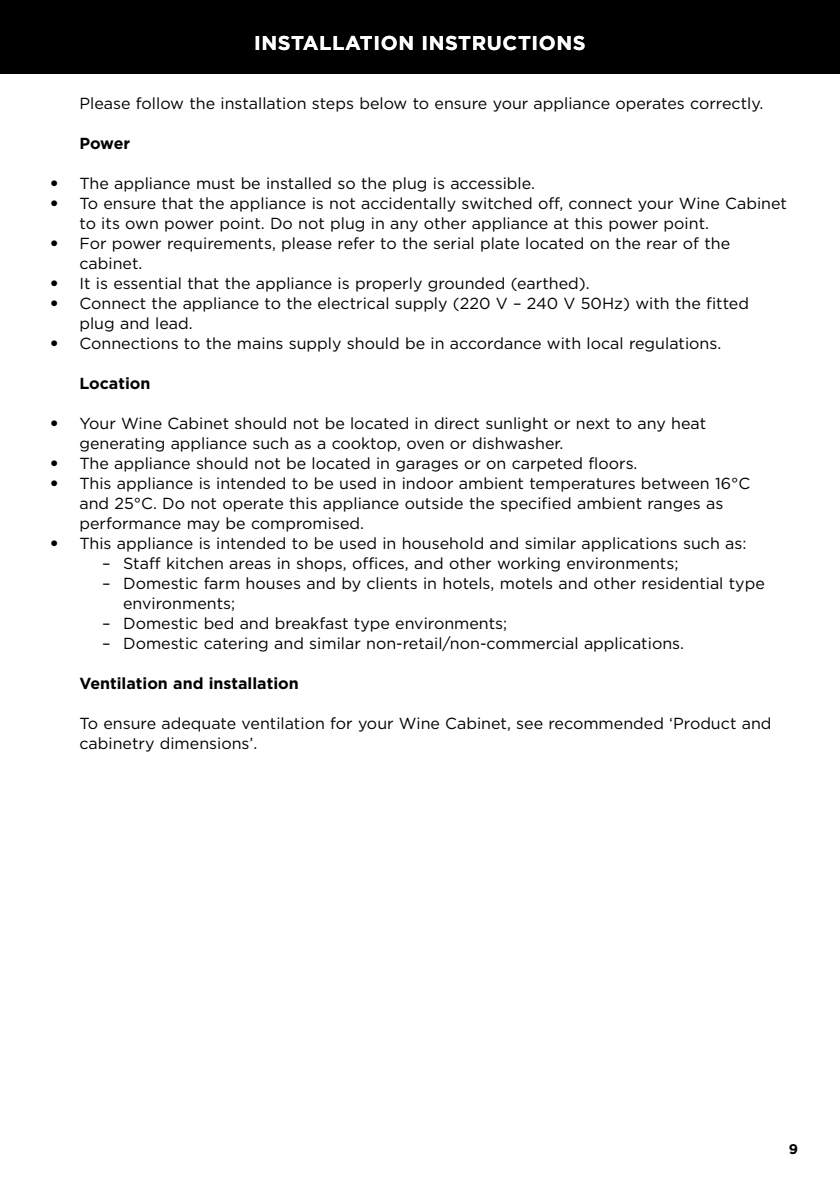
<style>
.page{position:relative;width:840px;height:1191px;background:#fff}
.page>*{position:absolute;margin:0;border:0;box-sizing:border-box;transform-origin:0 0}
.t1{font:700 20px "Gotham";letter-spacing:.03em;color:#fff}
.t2{font:16px/20px "Gotham";color:#000}
.t3{font:700 16px "Gotham";color:#000}
.t4{font:700 14px "Gotham";color:#000}
</style>
<div class="page">
<div style="left:0;top:0;width:839px;height:74px;background:#000"></div>
<p class="t1" style="left:254px;top:30px;width:333px">INSTALLATION INSTRUCTIONS</p>
<p class="t2" style="left:79px;top:93px;width:685px">Please follow the installation steps below to ensure your appliance operates correctly.</p>
<p class="t3" style="left:79px;top:133px;width:52px">Power</p>
<p class="t2" style="left:51px;top:173px;width:485px">● The appliance must be installed so the plug is accessible.</p>
<p class="t2" style="left:79px;top:193px;width:708px;text-indent:-28px">● To ensure that the appliance is not accidentally switched off, connect your Wine Cabinet to its own power point. Do not plug in any other appliance at this power point.</p>
<p class="t2" style="left:79px;top:233px;width:652px;text-indent:-28px">● For power requirements, please refer to the serial plate located on the rear of the cabinet.</p>
<p class="t2" style="left:51px;top:273px;width:540px">● It is essential that the appliance is properly grounded (earthed).</p>
<p class="t2" style="left:79px;top:293px;width:670px;text-indent:-28px">● Connect the appliance to the electrical supply (220 V – 240 V 50Hz) with the fitted plug and lead.</p>
<p class="t2" style="left:51px;top:333px;width:671px">● Connections to the mains supply should be in accordance with local regulations.</p>
<p class="t3" style="left:79px;top:373px;width:72px">Location</p>
<p class="t2" style="left:79px;top:413px;width:628px;text-indent:-28px">● Your Wine Cabinet should not be located in direct sunlight or next to any heat generating appliance such as a cooktop, oven or dishwasher.</p>
<p class="t2" style="left:51px;top:453px;width:587px">● The appliance should not be located in garages or on carpeted floors.</p>
<p class="t2" style="left:79px;top:473px;width:672px;text-indent:-28px">● This appliance is intended to be used in indoor ambient temperatures between 16°C and 25°C. Do not operate this appliance outside the specified ambient ranges as performance may be compromised.</p>
<p class="t2" style="left:51px;top:533px;width:696px">● This appliance is intended to be used in household and similar applications such as:</p>
<p class="t2" style="left:102px;top:553px;width:577px">– Staff kitchen areas in shops, offices, and other working environments;</p>
<p class="t2" style="left:123px;top:573px;width:643px;text-indent:-21px">– Domestic farm houses and by clients in hotels, motels and other residential type environments;</p>
<p class="t2" style="left:102px;top:613px;width:406px">– Domestic bed and breakfast type environments;</p>
<p class="t2" style="left:102px;top:633px;width:583px">– Domestic catering and similar non-retail/non-commercial applications.</p>
<p class="t3" style="left:79px;top:673px;width:221px">Ventilation and installation</p>
<p class="t2" style="left:79px;top:713px;width:693px">To ensure adequate ventilation for your Wine Cabinet, see recommended ‘Product and cabinetry dimensions’.</p>
<p class="t4" style="left:788px;top:1139px;width:11px">9</p>
</div>
